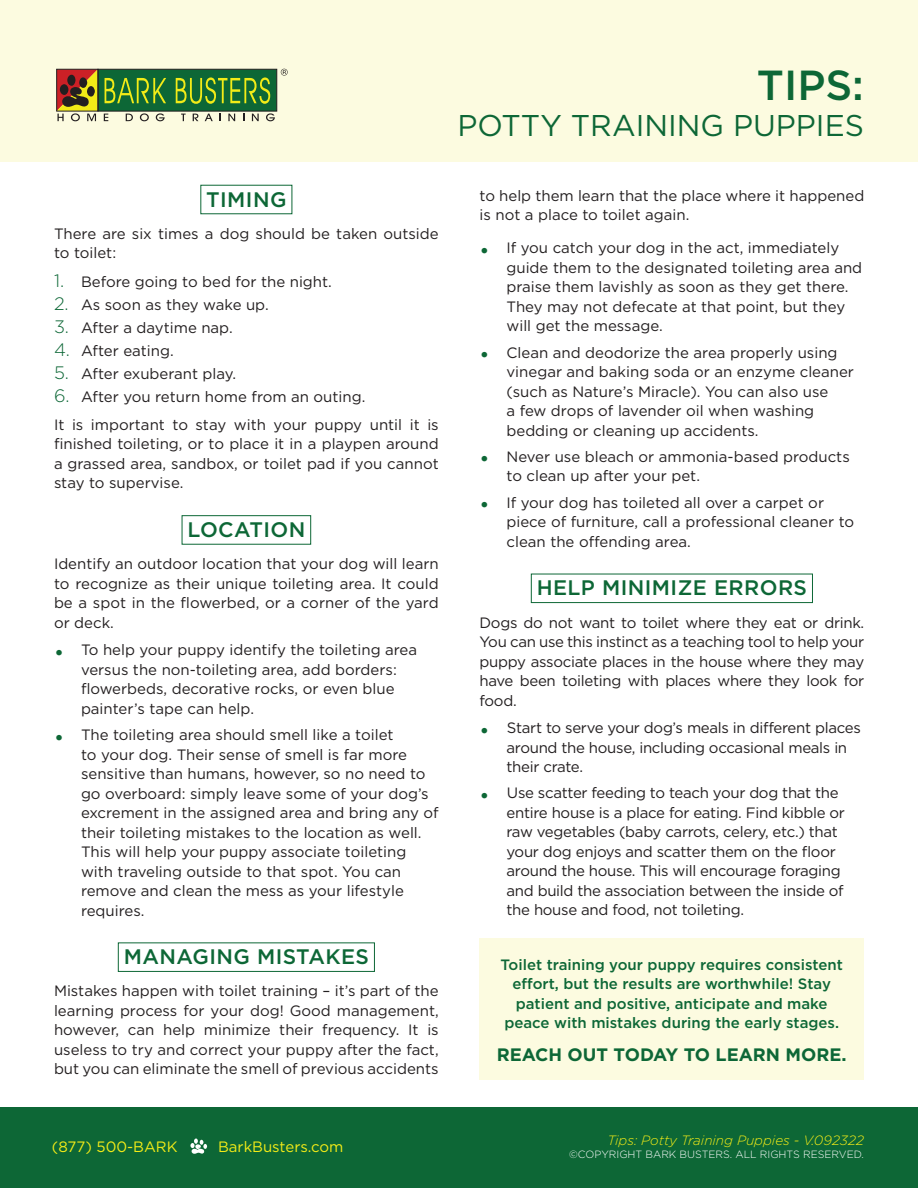
<style>
.page{position:relative;width:918px;height:1188px;background:#fff}
.page>*{position:absolute;margin:0;border:0;box-sizing:border-box;transform-origin:0 0}
.t1{font:500 42px "Gotham";color:#0d6736}
.t2{font:30px "Gotham";color:#0d6736}
.t3{font:500 21px "Gotham";letter-spacing:.02em;color:#0d6736}
.Body{font:700 18px "Gotham";color:#0d6736}
.Body-2{font:15px/19.5px "Gotham";color:#231f20}
.Body-3{font:15px/19.5px "Gotham";letter-spacing:-.02em;color:#231f20}
.Body-4{font:500 15px/19.5px "Gotham";color:#0d6736;text-align:center}
.t4{font:15px "Gotham";color:#f4ec17}
.t5{font:italic 300 13.5px "Gotham";color:#f4ec17}
.t6{font:300 10.5px "Gotham";color:#fff}
.s1{font-weight:300;font-size:18px;color:#0d6736}
.s2{font-size:21px;color:#0d6736}
</style>
<div class="page">
<div style="left:0;top:1107px;width:918px;height:81px;background:#0d6736"></div>
<svg style="left:190px;top:1138px;width:17px;height:16px"></svg>
<div style="left:182px;top:515px;width:129px;height:30px;border:1px solid #0d6736"></div>
<div style="left:118px;top:942px;width:257px;height:30px;border:1px solid #0d6736"></div>
<div style="left:531px;top:574px;width:282px;height:29px;border:1px solid #0d6736"></div>
<div style="left:480px;top:939px;width:384px;height:141px;background:#fcfbe0"></div>
<div style="left:0;top:0;width:918px;height:162px;background:#fcfbe0"></div>
<div style="left:98px;top:69px;width:179px;height:43px;background:#0d6736;border:1px solid #231f20"></div>
<div style="left:56px;top:69px;width:42px;height:43px;border:1px solid #231f20"></div>
<svg style="left:105px;top:78px;width:61px;height:25px"></svg>
<svg style="left:176px;top:77px;width:94px;height:27px"></svg>
<svg style="left:57px;top:69px;width:41px;height:52px;background:#9e6e3b"></svg>
<svg style="left:104px;top:114px;width:4px;height:7px"></svg>
<svg style="left:126px;top:114px;width:7px;height:7px"></svg>
<svg style="left:140px;top:113px;width:9px;height:8px"></svg>
<svg style="left:156px;top:113px;width:9px;height:8px"></svg>
<svg style="left:181px;top:114px;width:5px;height:7px"></svg>
<svg style="left:193px;top:114px;width:5px;height:7px"></svg>
<svg style="left:205px;top:114px;width:8px;height:7px"></svg>
<svg style="left:219px;top:114px;width:2px;height:7px"></svg>
<svg style="left:228px;top:114px;width:7px;height:7px"></svg>
<svg style="left:252px;top:114px;width:7px;height:7px"></svg>
<svg style="left:266px;top:113px;width:9px;height:8px"></svg>
<svg style="left:281px;top:69px;width:7px;height:7px"></svg>
<h3 class="t3" style="left:206px;top:185px;width:82px">TIMING</h3>
<p class="Body-2" style="left:54px;top:223px;width:386px">There are six times a dog should be taken outside to toilet:</p>
<p class="Body-2" style="left:54px;top:271px;width:279px"><span class="s1">1.</span> Before going to bed for the night.</p>
<p class="Body-2" style="left:54px;top:295px;width:216px"><span class="s1">2.</span> As soon as they wake up.</p>
<p class="Body-2" style="left:54px;top:318px;width:180px"><span class="s1">3.</span> After a daytime nap.</p>
<p class="Body-2" style="left:54px;top:341px;width:121px"><span class="s1">4.</span> After eating.</p>
<p class="Body-2" style="left:54px;top:364px;width:184px"><span class="s1">5.</span> After exuberant play.</p>
<p class="Body-2" style="left:54px;top:387px;width:313px"><span class="s1">6.</span> After you return home from an outing.</p>
<p class="Body-2" style="left:54px;top:415px;width:386px;text-align:justify">It is important to stay with your puppy until it is finished toileting, or to place it in a playpen around a grassed area, sandbox, or toilet pad if you cannot stay to supervise.</p>
<h3 class="t3" style="left:187px;top:516px;width:119px">LOCATION</h3>
<p class="Body-2" style="left:54px;top:554px;width:386px;text-align:justify">Identify an outdoor location that your dog will learn to recognize as their unique toileting area. It could be a spot in the flowerbed, or a corner of the yard or deck.</p>
<p class="Body-2" style="left:81px;top:640px;width:338px;text-indent:-27px"><span class="s2">•</span> To help your puppy identify the toileting area versus the non-toileting area, add borders: flowerbeds, decorative rocks, or even blue painter’s tape can help.</p>
<p class="Body-2" style="left:81px;top:725px;width:359px;text-indent:-27px"><span class="s2">•</span> The toileting area should smell like a toilet<br>to your dog. Their sense of smell is far more sensitive than humans, however, so no need to go overboard: simply leave some of your dog’s excrement in the assigned area and bring any of their toileting mistakes to the location as well.<br>This will help your puppy associate toileting with traveling outside to that spot. You can remove and clean the mess as your lifestyle requires.</p>
<h3 class="t3" style="left:124px;top:943px;width:247px">MANAGING MISTAKES</h3>
<p class="Body-2" style="left:54px;top:981px;width:386px;text-align:justify">Mistakes happen with toilet training – it’s part of the learning process for your dog! Good management, however, can help minimize their frequency. It is useless to try and correct your puppy after the fact, but you can eliminate the smell of previous accidents</p>
<h1 class="t1" style="left:757px;top:58px;width:109px">TIPS:</h1>
<h1 class="t2" style="left:457px;top:106px;width:408px">POTTY TRAINING PUPPIES</h1>
<p class="Body-2" style="left:480px;top:186px;width:386px">to help them learn that the place where it happened is not a place to toilet again.</p>
<p class="Body-2" style="left:507px;top:238px;width:357px;text-indent:-27px"><span class="s2">•</span> If you catch your dog in the act, immediately guide them to the designated toileting area and praise them lavishly as soon as they get there.<br>They may not defecate at that point, but they will get the message.</p>
<p class="Body-2" style="left:507px;top:342px;width:349px;text-indent:-27px"><span class="s2">•</span> Clean and deodorize the area properly using vinegar and baking soda or an enzyme cleaner (such as Nature’s Miracle). You can also use<br>a few drops of lavender oil when washing bedding or cleaning up accidents.</p>
<p class="Body-2" style="left:507px;top:447px;width:345px;text-indent:-27px"><span class="s2">•</span> Never use bleach or ammonia-based products to clean up after your pet.</p>
<p class="Body-2" style="left:507px;top:492px;width:349px;text-indent:-27px"><span class="s2">•</span> If your dog has toileted all over a carpet or piece of furniture, call a professional cleaner to clean the offending area.</p>
<h3 class="t3" style="left:537px;top:574px;width:272px">HELP MINIMIZE ERRORS</h3>
<p class="Body-2" style="left:480px;top:612px;width:386px;text-align:justify">Dogs do not want to toilet where they eat or drink.<br>You can use this instinct as a teaching tool to help your puppy associate places in the house where they may have been toileting with places where they look for food.</p>
<p class="Body-3" style="left:507px;top:718px;width:356px;text-indent:-27px"><span class="s2">•</span> Start to serve your dog’s meals in different places around the house, including occasional meals in their crate.</p>
<p class="Body-3" style="left:507px;top:783px;width:340px;text-indent:-27px"><span class="s2">•</span> Use scatter feeding to teach your dog that the entire house is a place for eating. Find kibble or raw vegetables (baby carrots, celery, etc.) that your dog enjoys and scatter them on the floor around the house. This will encourage foraging and build the association between the inside of the house and food, not toileting.</p>
<p class="Body-4" style="left:501px;top:954px;width:344px">Toilet training your puppy requires consistent effort, but the results are worthwhile! Stay patient and positive, anticipate and make peace with mistakes during the early stages.</p>
<p class="Body" style="left:497px;top:1043px;width:351px">REACH OUT TODAY TO LEARN MORE.</p>
<p class="t4" style="left:52px;top:1138px;width:127px">(877) 500-BARK</p>
<p class="t4" style="left:218px;top:1138px;width:127px">BarkBusters.com</p>
<p class="t5" style="left:607px;top:1131px;width:258px">Tips: Potty Training Puppies - V.092322</p>
<p class="t6" style="left:569px;top:1148px;width:296px">©COPYRIGHT BARK BUSTERS. ALL RIGHTS RESERVED.</p>
</div>
